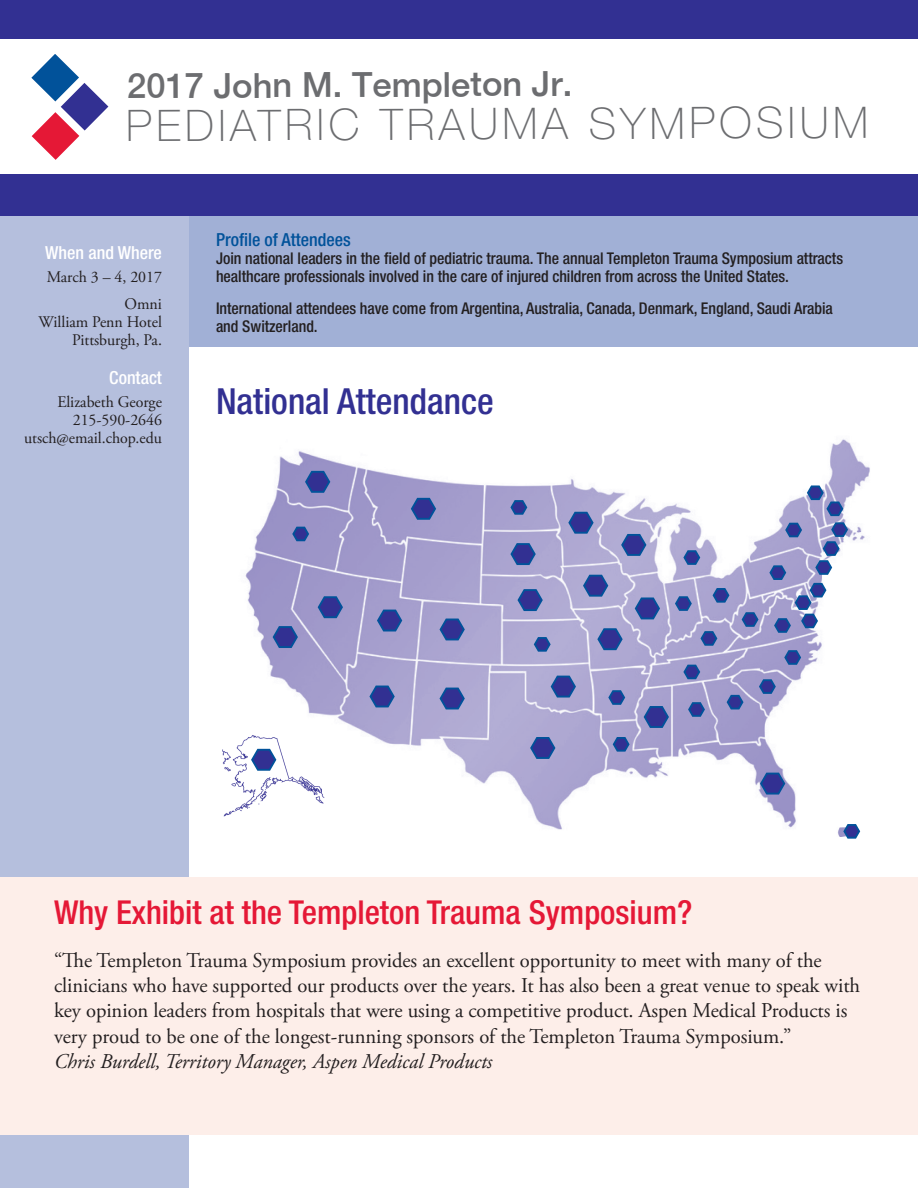
<style>
.page{position:relative;width:918px;height:1188px;background:#fff}
.page>*{position:absolute;margin:0;border:0;box-sizing:border-box;transform-origin:0 0}
.t1{font:100 43.5px "Helvetica Neue";letter-spacing:.095em;color:#6c6d70}
.Band_Headings{font:500 condensed 36px "Helvetica Neue";color:#323092}
.t2{font:500 34.5px "Helvetica Neue";letter-spacing:-.005em;color:#6c6d70}
.Band_Headings-2{font:500 condensed 33px "Helvetica Neue";color:#e51836}
.Body_Text{font:21px/25.2px "Adobe Garamond Pro";color:#231f20}
.Body_Text_Headings{font:500 condensed 18px "Helvetica Neue";color:#fff}
.Body_Text_Headings-2{font:500 condensed 18px "Helvetica Neue";color:#01529a}
.Body_Text_Headings-3{font:500 condensed 16.2px/18px "Helvetica Neue";color:#231f20}
.Body_Text-2{font:16.2px/18px "Adobe Garamond Pro";color:#231f20;text-align:right}
.s1{font-style:italic}
</style>
<div class="page">
<div style="left:39px;top:212px;width:879px;height:135px;background:#a1b0d6"></div>
<div style="left:0;top:197px;width:189px;height:991px;background:#b5bfdd"></div>
<div style="left:0;top:0;width:918px;height:216px;background:#323092"></div>
<div style="left:0;top:877px;width:918px;height:258px;background:#fdeee9"></div>
<div style="left:0;top:39px;width:918px;height:135px;background:#fff"></div>
<svg style="left:31px;top:54px;width:77px;height:106px"></svg>
<img style="left:245px;top:439px;width:625px;height:398px">
<svg style="left:304px;top:469px;width:27px;height:25px"></svg>
<svg style="left:410px;top:496px;width:27px;height:25px"></svg>
<svg style="left:509px;top:542px;width:28px;height:24px"></svg>
<svg style="left:567px;top:510px;width:28px;height:25px"></svg>
<svg style="left:620px;top:532px;width:28px;height:25px"></svg>
<svg style="left:582px;top:573px;width:27px;height:25px"></svg>
<svg style="left:634px;top:596px;width:27px;height:24px"></svg>
<svg style="left:596px;top:627px;width:28px;height:24px"></svg>
<svg style="left:516px;top:588px;width:28px;height:24px"></svg>
<svg style="left:643px;top:704px;width:27px;height:25px"></svg>
<svg style="left:550px;top:674px;width:27px;height:24px"></svg>
<svg style="left:529px;top:735px;width:28px;height:25px"></svg>
<svg style="left:438px;top:617px;width:28px;height:24px"></svg>
<svg style="left:376px;top:608px;width:27px;height:24px"></svg>
<svg style="left:368px;top:684px;width:28px;height:24px"></svg>
<svg style="left:272px;top:624px;width:27px;height:25px"></svg>
<svg style="left:682px;top:549px;width:19px;height:17px"></svg>
<svg style="left:711px;top:586px;width:20px;height:18px"></svg>
<svg style="left:699px;top:629px;width:19px;height:18px"></svg>
<svg style="left:741px;top:611px;width:19px;height:17px"></svg>
<svg style="left:783px;top:649px;width:19px;height:17px"></svg>
<svg style="left:758px;top:678px;width:19px;height:17px"></svg>
<svg style="left:726px;top:693px;width:19px;height:17px"></svg>
<svg style="left:687px;top:701px;width:19px;height:17px"></svg>
<svg style="left:759px;top:771px;width:27px;height:24px"></svg>
<img style="left:222px;top:728px;width:105px;height:93px">
<svg style="left:250px;top:747px;width:27px;height:25px"></svg>
<svg style="left:768px;top:484px;width:81px;height:150px"></svg>
<svg style="left:842px;top:822px;width:19px;height:17px"></svg>
<svg style="left:682px;top:663px;width:19px;height:17px"></svg>
<svg style="left:607px;top:689px;width:19px;height:17px"></svg>
<svg style="left:612px;top:735px;width:19px;height:18px"></svg>
<svg style="left:509px;top:498px;width:19px;height:18px"></svg>
<svg style="left:533px;top:635px;width:19px;height:18px"></svg>
<svg style="left:291px;top:525px;width:19px;height:17px"></svg>
<svg style="left:438px;top:686px;width:28px;height:24px"></svg>
<svg style="left:317px;top:595px;width:27px;height:24px"></svg>
<svg style="left:674px;top:595px;width:19px;height:17px"></svg>
<p class="t2" style="left:127px;top:64px;width:447px">2017 John M. Templeton Jr.</p>
<p class="t1" style="left:126px;top:100px;width:744px">PEDIATRIC TRAUMA SYMPOSIUM</p>
<p class="Body_Text_Headings" style="left:45px;top:241px;width:118px">When and Where</p>
<p class="Body_Text-2" style="left:47px;top:268px;width:117px">March 3 – 4, 2017</p>
<p class="Body_Text-2" style="left:38px;top:295px;width:125px">Omni<br>William Penn Hotel<br>Pittsburgh, Pa.</p>
<p class="Body_Text_Headings" style="left:109px;top:366px;width:54px">Contact</p>
<p class="Body_Text-2" style="left:24px;top:393px;width:139px">Elizabeth George<br>215-590-2646 utsch@email.chop.edu</p>
<p class="Body_Text_Headings-2" style="left:216px;top:229px;width:136px">Profile of Attendees</p>
<p class="Body_Text_Headings-3" style="left:216px;top:249px;width:629px">Join national leaders in the field of pediatric trauma. The annual Templeton Trauma Symposium attracts healthcare professionals involved in the care of injured children from across the United States.</p>
<p class="Body_Text_Headings-3" style="left:216px;top:299px;width:619px">International attendees have come from Argentina, Australia, Canada, Denmark, England, Saudi Arabia and Switzerland.</p>
<p class="Band_Headings" style="left:216px;top:379px;width:279px">National Attendance</p>
<p class="Band_Headings-2" style="left:54px;top:892px;width:640px">Why Exhibit at the Templeton Trauma Symposium?</p>
<p class="Body_Text" style="left:54px;top:949px;width:808px">“The Templeton Trauma Symposium provides an excellent opportunity to meet with many of the clinicians who have supported our products over the years. It has also been a great venue to speak with key opinion leaders from hospitals that were using a competitive product. Aspen Medical Products is very proud to be one of the longest-running sponsors of the Templeton Trauma Symposium.”<br><span class="s1">Chris Burdell, Territory Manager, Aspen Medical Products</span></p>
</div>
